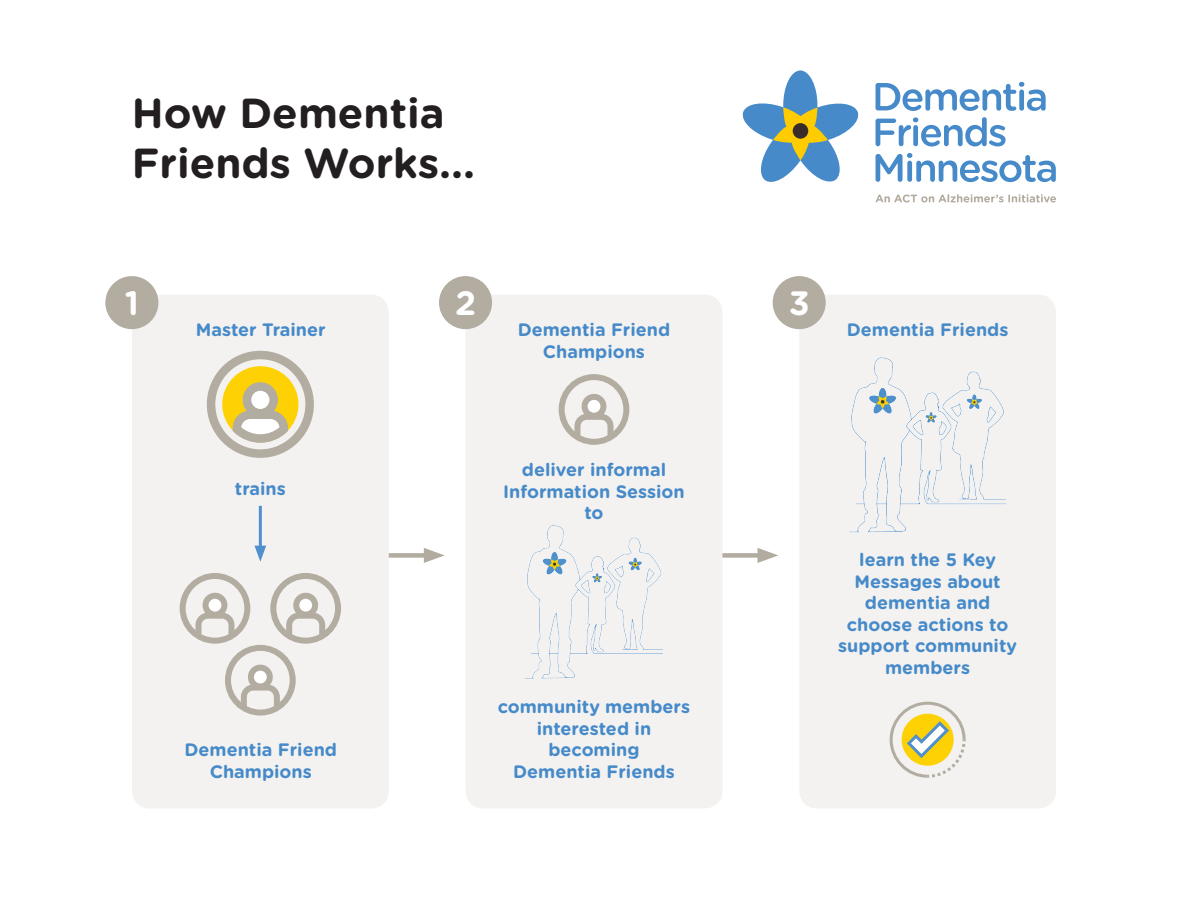
<style>
.page{position:relative;width:1188px;height:918px;background:#fff}
.page>*{position:absolute;margin:0;border:0;box-sizing:border-box;transform-origin:0 0}
.t1{font:700 42px/50.4px "Gotham Rounded";color:#231f20}
.t2{font:700 33.75px "Gotham Rounded";color:#fff}
.t3{font:700 18px/21.6px "Gotham Rounded";color:#468ac9;text-align:center}
</style>
<div class="page">
<div style="left:466px;top:295px;width:256px;height:514px;background:#f3f2f0;border-radius:18px"></div>
<div style="left:799px;top:295px;width:257px;height:514px;background:#f3f2f0;border-radius:18px"></div>
<img style="left:850px;top:357px;width:155px;height:176px">
<img style="left:526px;top:525px;width:136px;height:154px">
<div style="left:132px;top:295px;width:257px;height:514px;background:#f3f2f0;border-radius:18px"></div>
<svg style="left:743px;top:70px;width:116px;height:112px"></svg>
<div style="left:793px;top:123px;width:15px;height:16px;background:#382d2b;border-radius:50%"></div>
<svg style="left:876px;top:82px;width:170px;height:29px"></svg>
<svg style="left:876px;top:117px;width:130px;height:30px"></svg>
<svg style="left:876px;top:153px;width:180px;height:29px"></svg>
<svg style="left:876px;top:194px;width:180px;height:8px"></svg>
<svg style="left:207px;top:351px;width:107px;height:107px"></svg>
<svg style="left:180px;top:573px;width:161px;height:143px"></svg>
<svg style="left:559px;top:374px;width:70px;height:71px"></svg>
<div style="left:105px;top:276px;width:53px;height:53px;background:#b2aca1;border-radius:50%"></div>
<div style="left:439px;top:276px;width:53px;height:53px;background:#b2aca1;border-radius:50%"></div>
<div style="left:773px;top:276px;width:53px;height:53px;background:#b2aca1;border-radius:50%"></div>
<hr style="left:259px;top:506px;width:3px;height:45px;background:#5090cc">
<svg style="left:254px;top:546px;width:12px;height:16px"></svg>
<div style="left:389px;top:553px;width:43px;height:5px;background:#b2aba0"></div>
<svg style="left:424px;top:548px;width:21px;height:15px"></svg>
<div style="left:722px;top:553px;width:44px;height:5px;background:#b2aba0"></div>
<svg style="left:758px;top:548px;width:20px;height:15px"></svg>
<svg style="left:890px;top:702px;width:76px;height:76px"></svg>
<p class="t1" style="left:132px;top:86px;width:345px">How Dementia<br>Friends Works...</p>
<p class="t2" style="left:125px;top:278px;width:16px">1</p>
<p class="t2" style="left:455px;top:278px;width:23px">2</p>
<p class="t2" style="left:789px;top:278px;width:22px">3</p>
<p class="t3" style="left:196px;top:318px;width:131px">Master Trainer</p>
<p class="t3" style="left:235px;top:477px;width:52px">trains</p>
<p class="t3" style="left:184px;top:738px;width:154px">Dementia Friend<br>Champions</p>
<p class="t3" style="left:518px;top:318px;width:154px">Dementia Friend<br>Champions</p>
<p class="t3" style="left:847px;top:318px;width:163px">Dementia Friends</p>
<p class="t3" style="left:503px;top:458px;width:183px">deliver informal<br>Information Session to</p>
<p class="t3" style="left:498px;top:695px;width:194px">community members interested in becoming<br>Dementia Friends</p>
<p class="t3" style="left:838px;top:548px;width:180px">learn the 5 Key<br>Messages about dementia and choose actions to support community members</p>
</div>
